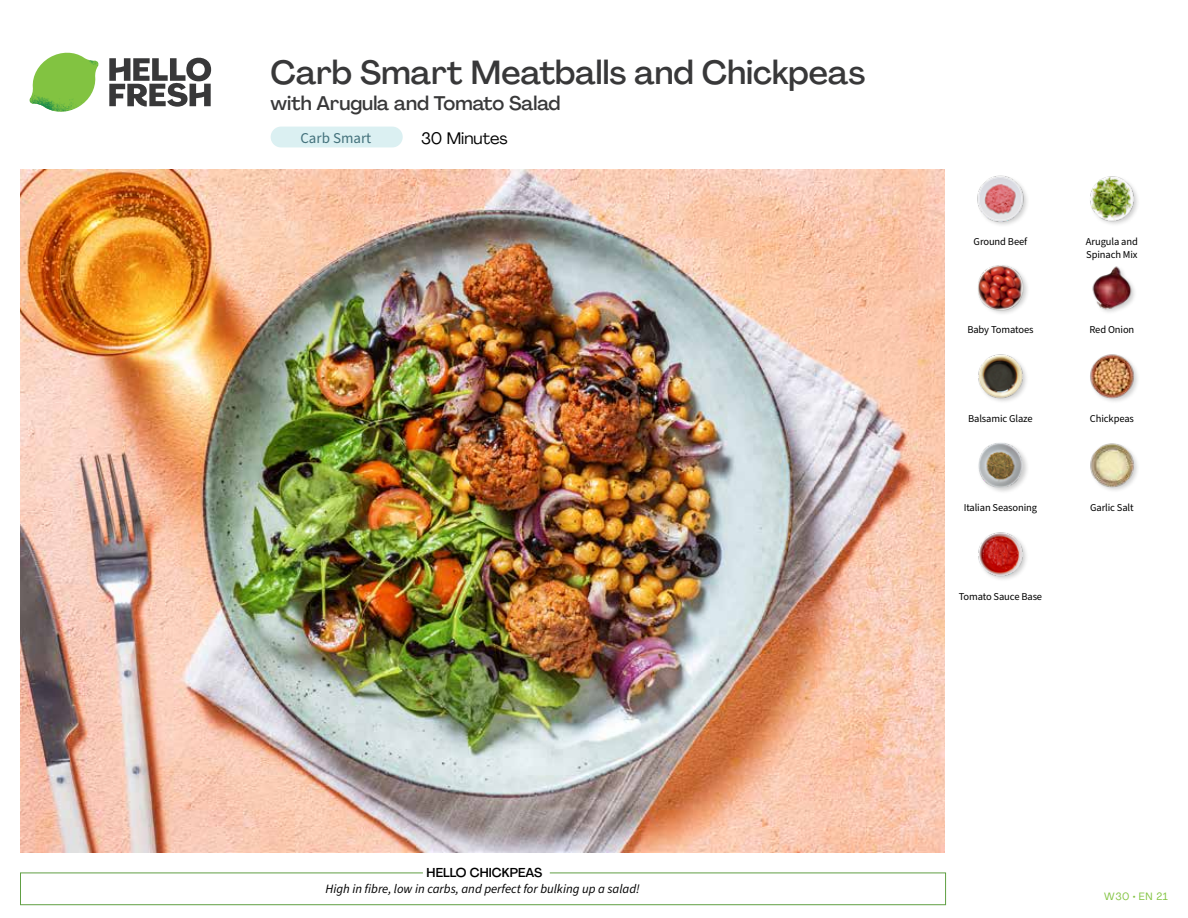
<style>
.page{position:relative;width:1188px;height:918px;background:#fff}
.page>*{position:absolute;margin:0;border:0;box-sizing:border-box;transform-origin:0 0}
.t1{font:500 33px "Agrandir";color:#383839}
.t2{font:500 19.5px "Agrandir";color:#383839}
.t3{font:16.5px "Agrandir";color:#000}
.t4{font:15px "Source Sans Pro";color:#43717b}
.t5{font:italic 12.75px "Source Sans Pro";color:#000}
.t6{font:500 12.75px "Agrandir";color:#000}
.t7{font:10.5px/13.5px "Source Sans Pro";letter-spacing:-.01em;color:#000}
.t8{font:10.5px "Agrandir";letter-spacing:.05em;color:#82c341}
</style>
<div class="page">
<div style="left:271px;top:127px;width:132px;height:20px;background:#dbf0f2;border-radius:10px"></div>
<svg style="left:109px;top:57px;width:102px;height:50px"></svg>
<svg style="left:34px;top:53px;width:62px;height:40px"></svg>
<img style="left:67px;top:53px;width:32px;height:26px">
<img style="left:33px;top:75px;width:59px;height:11px">
<img style="left:29px;top:79px;width:61px;height:33px">
<img style="left:65px;top:86px;width:27px;height:25px">
<div style="left:20px;top:873px;width:926px;height:32px;border:1px solid #609f43"></div>
<div style="left:423px;top:865px;width:127px;height:15px;background:#fff"></div>
<img style="left:21px;top:170px;width:924px;height:682px">
<img style="left:978px;top:532px;width:49px;height:48px">
<img style="left:1090px;top:443px;width:48px;height:48px">
<div style="left:977px;top:442px;width:53px;height:53px;background:#000;opacity:.2"></div>
<img style="left:978px;top:443px;width:45px;height:44px">
<img style="left:1090px;top:354px;width:48px;height:48px">
<img style="left:978px;top:354px;width:49px;height:48px">
<img style="left:1092px;top:266px;width:43px;height:46px">
<div style="left:977px;top:263px;width:53px;height:54px;background:#000;opacity:.2"></div>
<img style="left:978px;top:264px;width:45px;height:46px">
<img style="left:1090px;top:176px;width:48px;height:48px">
<img style="left:977px;top:175px;width:50px;height:50px">
<h1 class="t1" style="left:271px;top:52px;width:596px">Carb Smart Meatballs and Chickpeas</h1>
<h2 class="t2" style="left:271px;top:91px;width:291px">with Arugula and Tomato Salad</h2>
<h3 class="t4" style="left:300px;top:128px;width:72px">Carb Smart</h3>
<h3 class="t3" style="left:421px;top:128px;width:88px">30 Minutes</h3>
<p class="t7" style="left:974px;top:235px;width:55px">Ground Beef</p>
<p class="t7" style="left:1086px;top:235px;width:53px">Arugula and<br>Spinach Mix</p>
<p class="t7" style="left:967px;top:323px;width:68px">Baby Tomatoes</p>
<p class="t7" style="left:1089px;top:323px;width:46px">Red Onion</p>
<p class="t7" style="left:968px;top:412px;width:66px">Balsamic Glaze</p>
<p class="t7" style="left:1090px;top:412px;width:46px">Chickpeas</p>
<p class="t7" style="left:964px;top:501px;width:75px">Italian Seasoning</p>
<p class="t7" style="left:1090px;top:501px;width:45px">Garlic Salt</p>
<p class="t7" style="left:959px;top:590px;width:85px">Tomato Sauce Base</p>
<p class="t6" style="left:427px;top:864px;width:117px">HELLO CHICKPEAS</p>
<p class="t5" style="left:325px;top:880px;width:316px">High in fibre, low in carbs, and perfect for bulking up a salad!</p>
<p class="t8" style="left:1104px;top:890px;width:65px">W30 • EN 21</p>
</div>
